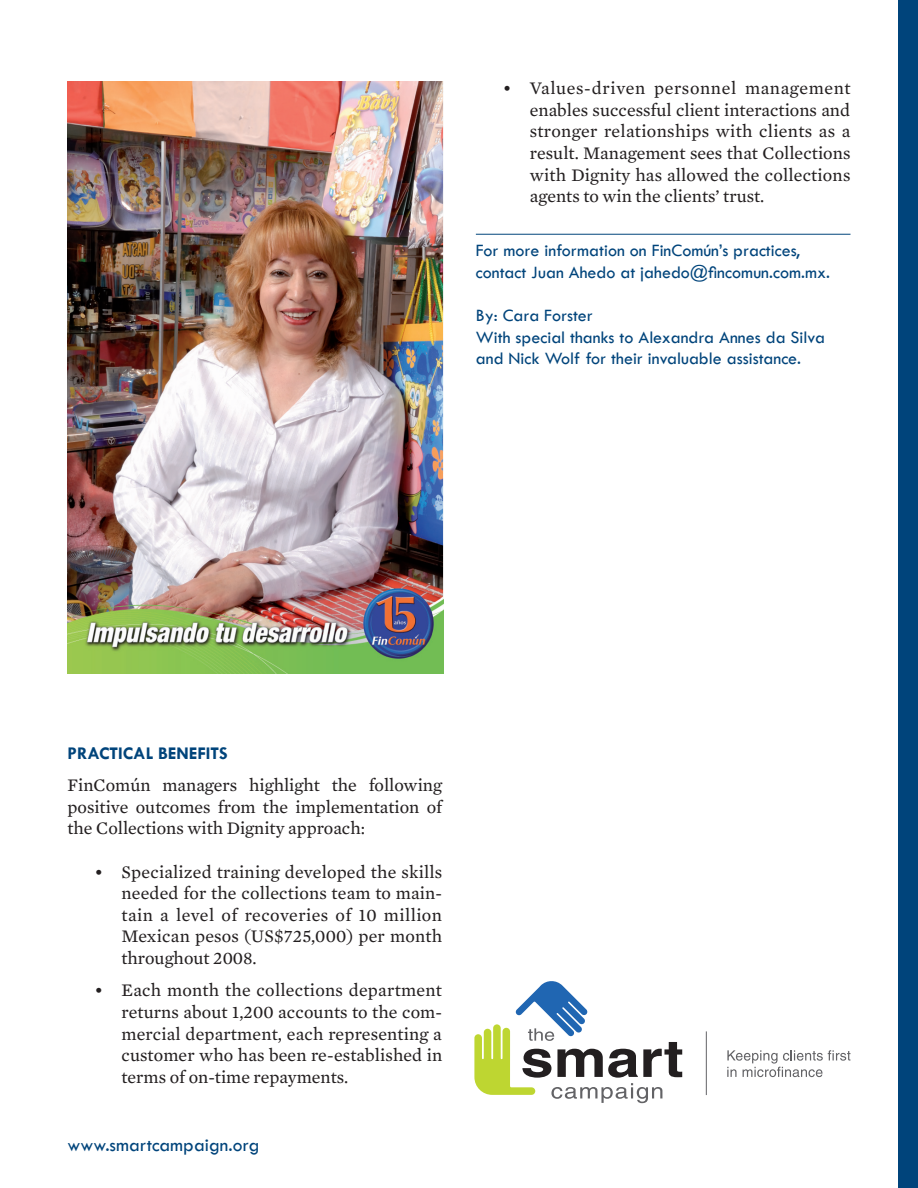
<style>
.page{position:relative;width:918px;height:1188px;background:#fff}
.page>*{position:absolute;margin:0;border:0;box-sizing:border-box;transform-origin:0 0}
.by{font:19.5px "Tw Cen";color:#00447b}
.bullets{font:18px/21.6px "Mercury Text G2";letter-spacing:.005em;color:#231f20;text-align:justify}
.bodytext{font:18px/21.6px "Mercury Text G2";color:#231f20;text-align:justify}
.by-2{font:18px/21.6px "Tw Cen";color:#00447b}
.for_more_information{font:18px/21.6px "Tw Cen";color:#00447b}
.subheaders{font:700 18px "Tw Cen";color:#00447b}
</style>
<div class="page">
<hr style="left:476px;top:234px;width:374px;height:1px;background:#00447b">
<div style="left:899px;top:0;width:19px;height:1188px;background:#00447b"></div>
<svg style="left:474px;top:981px;width:208px;height:122px"></svg>
<svg style="left:727px;top:1050px;width:123px;height:27px"></svg>
<hr style="left:706px;top:1031px;width:1px;height:64px;background:#636366">
<img style="left:68px;top:81px;width:375px;height:592px">
<p class="bullets" style="left:530px;top:77px;width:322px;text-indent:-27px">• Values-driven personnel management enables successful client interactions and stronger relationships with clients as a result. Management sees that Collections with Dignity has allowed the collections agents to win the clients’ trust.</p>
<p class="for_more_information" style="left:476px;top:240px;width:356px">For more information on FinComún’s practices, contact Juan Ahedo at jahedo@fincomun.com.mx.</p>
<p class="by-2" style="left:476px;top:304px;width:351px">By: Cara Forster<br>With special thanks to Alexandra Annes da Silva and Nick Wolf for their invaluable assistance.</p>
<p class="subheaders" style="left:68px;top:742px;width:162px">PRACTICAL BENEFITS</p>
<p class="bodytext" style="left:68px;top:774px;width:376px">FinComún managers highlight the following positive outcomes from the implementation of the Collections with Dignity approach:</p>
<p class="bullets" style="left:122px;top:861px;width:322px;text-indent:-27px">• Specialized training developed the skills needed for the collections team to main&shy;tain a level of recoveries of 10 million Mexican pesos (US$725,000) per month throughout 2008.</p>
<p class="bullets" style="left:122px;top:980px;width:322px;text-indent:-27px">• Each month the collections department returns about 1,200 accounts to the com&shy;mercial department, each representing a customer who has been re-established in terms of on-time repayments.</p>
<p class="by" style="left:68px;top:1134px;width:194px">www.smartcampaign.org</p>
</div>
